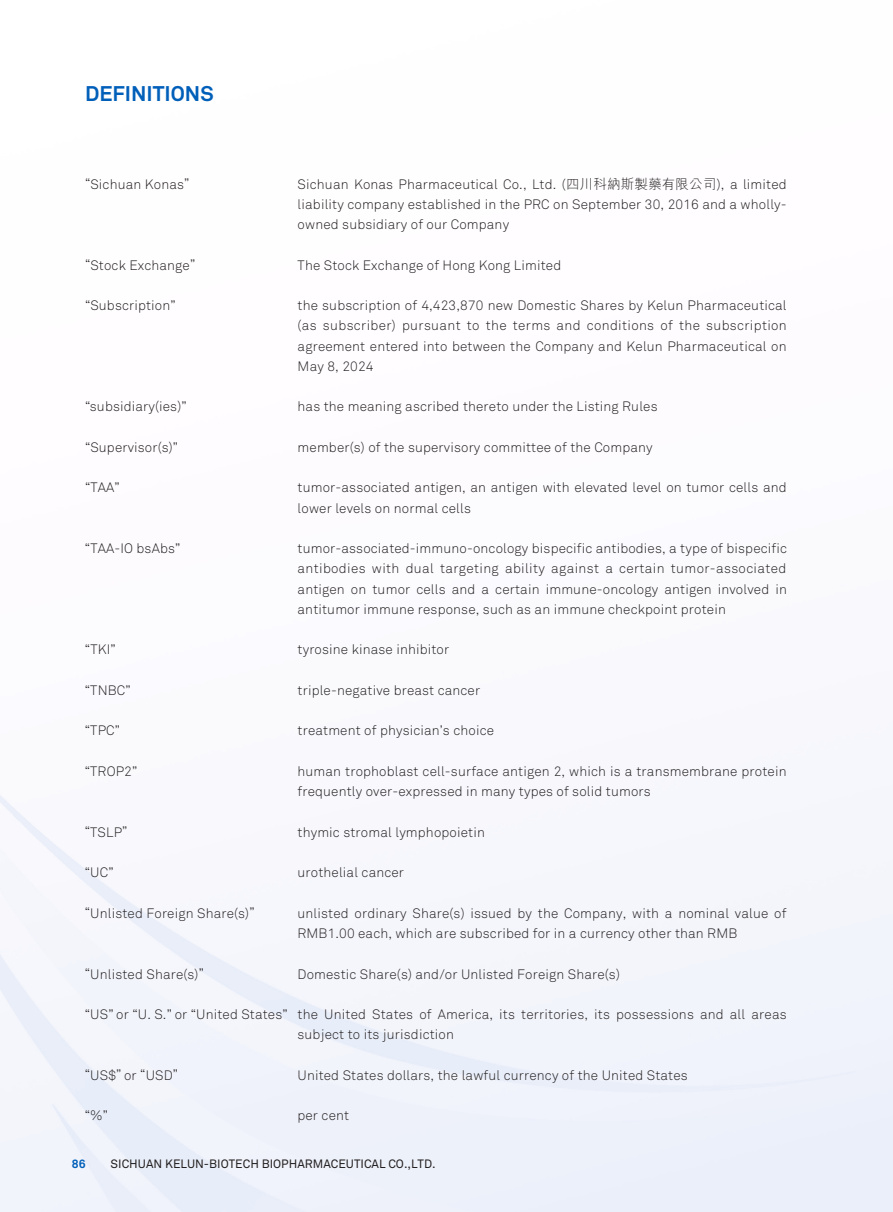
<style>
.page{position:relative;width:893px;height:1212px;background:#fff}
.page>*{position:absolute;margin:0;border:0;box-sizing:border-box;transform-origin:0 0}
.t1{font:700 21px "Akkurat Pro";color:#005fb9}
.t2{font:13.5px/20.2px "Akkurat Light Pro";letter-spacing:.01em;color:#231f20}
.t3{font:12px "Akkurat Pro";color:#231f20}
.t4{font:700 12px "Akkurat Pro";color:#005fb9}
.s1{font-family:"M Hei HK";font-weight:300}
</style>
<div class="page">
<h1 class="t1" style="left:85px;top:81px;width:130px">DEFINITIONS</h1>
<p class="t2" style="left:85px;top:174px;width:106px">“Sichuan Konas”</p>
<p class="t2" style="left:298px;top:174px;width:491px;text-align:justify">Sichuan Konas Pharmaceutical Co., Ltd. (<span class="s1">四川科納斯製藥有限公司</span>), a limited liability company established in the PRC on September 30, 2016 and a wholly&shy;owned subsidiary of our Company</p>
<p class="t2" style="left:85px;top:255px;width:112px">“Stock Exchange”</p>
<p class="t2" style="left:298px;top:255px;width:265px">The Stock Exchange of Hong Kong Limited</p>
<p class="t2" style="left:85px;top:296px;width:92px">“Subscription”</p>
<p class="t2" style="left:298px;top:296px;width:491px;text-align:justify">the subscription of 4,423,870 new Domestic Shares by Kelun Pharmaceutical (as subscriber) pursuant to the terms and conditions of the subscription agreement entered into between the Company and Kelun Pharmaceutical on May 8, 2024</p>
<p class="t2" style="left:85px;top:397px;width:103px">“subsidiary(ies)”</p>
<p class="t2" style="left:298px;top:397px;width:361px">has the meaning ascribed thereto under the Listing Rules</p>
<p class="t2" style="left:85px;top:437px;width:95px">“Supervisor(s)”</p>
<p class="t2" style="left:298px;top:437px;width:357px">member(s) of the supervisory committee of the Company</p>
<p class="t2" style="left:85px;top:478px;width:36px">“TAA”</p>
<p class="t2" style="left:298px;top:478px;width:491px">tumor-associated antigen, an antigen with elevated level on tumor cells and lower levels on normal cells</p>
<p class="t2" style="left:85px;top:539px;width:97px">“TAA-IO bsAbs”</p>
<p class="t2" style="left:298px;top:539px;width:491px;text-align:justify">tumor-associated-immuno-oncology bispecific antibodies, a type of bispecific antibodies with dual targeting ability against a certain tumor-associated antigen on tumor cells and a certain immune-oncology antigen involved in antitumor immune response, such as an immune checkpoint protein</p>
<p class="t2" style="left:85px;top:640px;width:32px">“TKI”</p>
<p class="t2" style="left:298px;top:640px;width:153px">tyrosine kinase inhibitor</p>
<p class="t2" style="left:85px;top:680px;width:47px">“TNBC”</p>
<p class="t2" style="left:298px;top:680px;width:184px">triple-negative breast cancer</p>
<p class="t2" style="left:85px;top:721px;width:36px">“TPC”</p>
<p class="t2" style="left:298px;top:721px;width:198px">treatment of physician’s choice</p>
<p class="t2" style="left:85px;top:761px;width:54px">“TROP2”</p>
<p class="t2" style="left:298px;top:761px;width:490px">human trophoblast cell-surface antigen 2, which is a transmembrane protein frequently over-expressed in many types of solid tumors</p>
<p class="t2" style="left:85px;top:822px;width:44px">“TSLP”</p>
<p class="t2" style="left:298px;top:822px;width:189px">thymic stromal lymphopoietin</p>
<p class="t2" style="left:85px;top:862px;width:30px">“UC”</p>
<p class="t2" style="left:298px;top:863px;width:108px">urothelial cancer</p>
<p class="t2" style="left:85px;top:903px;width:171px">“Unlisted Foreign Share(s)”</p>
<p class="t2" style="left:298px;top:903px;width:490px">unlisted ordinary Share(s) issued by the Company, with a nominal value of<br>RMB1.00 each, which are subscribed for in a currency other than RMB</p>
<p class="t2" style="left:85px;top:964px;width:120px">“Unlisted Share(s)”</p>
<p class="t2" style="left:298px;top:964px;width:324px">Domestic Share(s) and/or Unlisted Foreign Share(s)</p>
<p class="t2" style="left:298px;top:1004px;width:491px;text-indent:-213px">“US” or “U. S.” or “United States” the United States of America, its territories, its possessions and all areas subject to its jurisdiction</p>
<p class="t2" style="left:85px;top:1065px;width:95px">“US$” or “USD”</p>
<p class="t2" style="left:297px;top:1065px;width:392px">United States dollars, the lawful currency of the United States</p>
<p class="t2" style="left:85px;top:1105px;width:25px">“%”</p>
<p class="t2" style="left:297px;top:1106px;width:53px">per cent</p>
<p class="t4" style="left:72px;top:1156px;width:15px">86</p>
<p class="t3" style="left:111px;top:1157px;width:327px">SICHUAN KELUN-BIOTECH BIOPHARMACEUTICAL CO.,LTD.</p>
</div>
